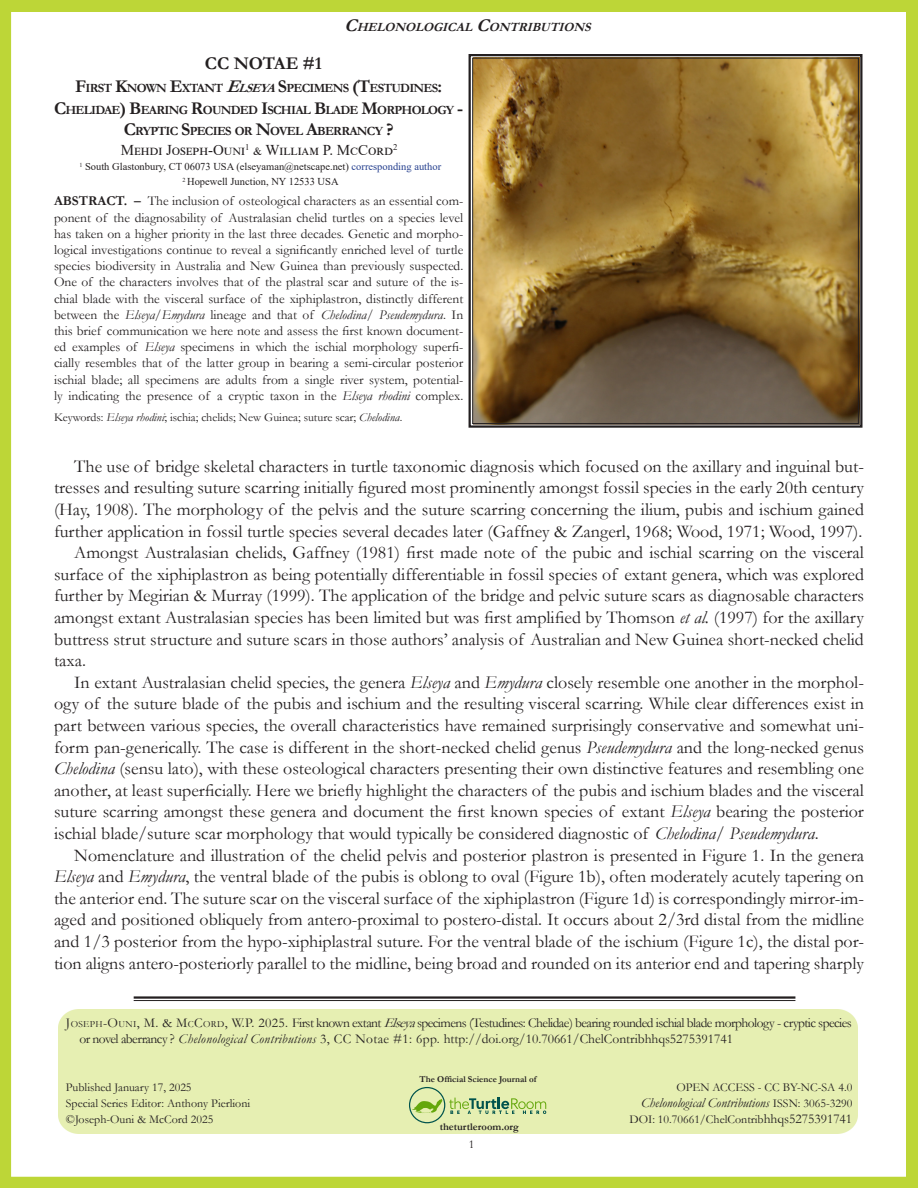
<style>
.page{position:relative;width:918px;height:1188px;background:#fff}
.page>*{position:absolute;margin:0;border:0;box-sizing:border-box;transform-origin:0 0}
.t1{font:18px/21.6px "Garamond";color:#231f20;text-align:justify}
.t2{font:700 18px "Garamond";color:#231f20}
.t3{font:15px "Times New Roman";color:#231f20}
.t4{font:13.5px/16.2px "Garamond";letter-spacing:-.04em;color:#231f20;text-align:justify}
.t5{font:italic 13.5px "Garamond";color:#231f20}
.t6{font:700 12.6px/21.6px "Garamond";letter-spacing:-.055em;color:#231f20;text-align:center}
.t7{font:italic 700 12.6px "Garamond";color:#231f20}
.t8{font:12px "Garamond";color:#231f20}
.t9{font:10.5px "Times New Roman";color:#231f20}
.t10{font:700 10.5px "Garamond";color:#231f20}
.t11{font:700 9px "Garamond";color:#231f20}
.s1{font-size:18px}
.s2{font-style:italic;font-size:18px}
.s3{font-style:italic}
.s4{color:#253f8e}
.s5{font-weight:700}
.s6{font-style:inherit}
.s7{font-size:9.45px}
.s8{font-style:normal;font-size:12px}
.s9{font-size:13.5px}
</style>
<div class="page">
<div style="left:0;top:0;width:918px;height:1188px;border:12px solid #bdd637"></div>
<hr style="left:134px;top:996px;width:661px;height:3px;background:#231f20">
<hr style="left:134px;top:1000px;width:661px;height:1px;background:#231f20">
<svg style="left:468px;top:54px;width:395px;height:374px;background:#8a6c37"></svg>
<div style="left:472px;top:58px;width:387px;height:366px;border:1px solid #231f20"></div>
<svg style="left:409px;top:1087px;width:137px;height:36px;background:#c9dc9d"></svg>
<p class="t2" style="left:205px;top:51px;width:119px">CC NOTAE #1</p>
<p class="t7" style="left:345px;top:19px;width:252px"><span class="s1">C</span>HELONOLOGICAL <span class="s1">C</span>ONTRIBUTIONS</p>
<p class="t6" style="left:54px;top:77px;width:411px"><span class="s1">F</span>IRST <span class="s1">K</span>NOWN <span class="s1">E</span>XTANT <span class="s2">E</span><span class="s3">LSEYA</span><span class="s1">S</span>PECIMENS <span class="s1">(T</span>ESTUDINES<span class="s1">:<br>C</span>HELIDAE<span class="s1">) B</span>EARING <span class="s1">R</span>OUNDED <span class="s1">I</span>SCHIAL <span class="s1">B</span>LADE <span class="s1">M</span>ORPHOLOGY <span class="s1">-<br>C</span>RYPTIC <span class="s1">S</span>PECIES OR <span class="s1">N</span>OVEL <span class="s1">A</span>BERRANCY <span class="s1">?</span></p>
<p class="t9" style="left:79px;top:159px;width:363px"><sup>1</sup> South Glastonbury, CT 06073 USA (elseyaman@netscape.net) <span class="s4">corresponding author</span></p>
<p class="t9" style="left:182px;top:174px;width:158px"><sup>2</sup> Hopewell Junction, NY 12533 USA</p>
<p class="t4" style="left:54px;top:193px;width:411px"><span class="s5">ABSTRACT. –</span> The inclusion of osteological characters as an essential com&shy;ponent of the diagnosability of Australasian chelid turtles on a species level has taken on a higher priority in the last three decades. Genetic and morpho&shy;logical investigations continue to reveal a significantly enriched level of turtle species biodiversity in Australia and New Guinea than previously suspected.<br>One of the characters involves that of the plastral scar and suture of the is&shy;chial blade with the visceral surface of the xiphiplastron, distinctly different between the <span class="s3">Elseya/Emydura</span> lineage and that of <span class="s3">Chelodina/ Pseudemydura</span>. In this brief communication we here note and assess the first known document&shy;ed examples of <span class="s3">Elseya</span> specimens in which the ischial morphology superfi&shy;cially resembles that of the latter group in bearing a semi-circular posterior ischial blade; all specimens are adults from a single river system, potential&shy;ly indicating the presence of a cryptic taxon in the <span class="s3">Elseya rhodini</span> complex.</p>
<p class="t8" style="left:54px;top:409px;width:350px">Keywords: <span class="s3">Elseya rhodini</span>; ischia; chelids; New Guinea; suture scar; <span class="s3">Chelodina</span>.</p>
<p class="t3" style="left:121px;top:140px;width:278px">Mehdi Joseph-Ouni<sup>1</sup> &amp; William P. McCord<sup>2</sup></p>
<p class="t1" style="left:54px;top:455px;width:812px;text-indent:20px">The use of bridge skeletal characters in turtle taxonomic diagnosis which focused on the axillary and inguinal but&shy;tresses and resulting suture scarring initially figured most prominently amongst fossil species in the early 20th century (Hay, 1908). The morphology of the pelvis and the suture scarring concerning the ilium, pubis and ischium gained further application in fossil turtle species several decades later (Gaffney &amp; Zangerl, 1968; Wood, 1971; Wood, 1997).</p>
<p class="t1" style="left:54px;top:541px;width:812px;text-indent:20px">Amongst Australasian chelids, Gaffney (1981) first made note of the pubic and ischial scarring on the visceral surface of the xiphiplastron as being potentially differentiable in fossil species of extant genera, which was explored further by Megirian &amp; Murray (1999). The application of the bridge and pelvic suture scars as diagnosable characters amongst extant Australasian species has been limited but was first amplified by Thomson <span class="s3">et al.</span> (1997) for the axillary buttress strut structure and suture scars in those authors’ analysis of Australian and New Guinea short-necked chelid taxa.</p>
<p class="t1" style="left:54px;top:671px;width:812px;text-indent:20px">In extant Australasian chelid species, the genera <span class="s3">Elseya</span> and <span class="s3">Emydura</span> closely resemble one another in the morphol&shy;ogy of the suture blade of the pubis and ischium and the resulting visceral scarring. While clear differences exist in part between various species, the overall characteristics have remained surprisingly conservative and somewhat uni&shy;form pan-generically. The case is different in the short-necked chelid genus <span class="s3">Pseudemydura</span> and the long-necked genus <span class="s3">Chelodina</span> (sensu lato), with these osteological characters presenting their own distinctive features and resembling one another, at least superficially. Here we briefly highlight the characters of the pubis and ischium blades and the visceral suture scarring amongst these genera and document the first known species of extant <span class="s3">Elseya</span> bearing the posterior ischial blade/suture scar morphology that would typically be considered diagnostic of <span class="s3">Chelodina/ Pseudemydura</span>.</p>
<p class="t1" style="left:54px;top:844px;width:812px;text-indent:20px">Nomenclature and illustration of the chelid pelvis and posterior plastron is presented in Figure 1. In the genera <span class="s3">Elseya</span> and <span class="s3">Emydura</span>, the ventral blade of the pubis is oblong to oval (Figure 1b), often moderately acutely tapering on the anterior end. The suture scar on the visceral surface of the xiphiplastron (Figure 1d) is correspondingly mirror-im&shy;aged and positioned obliquely from antero-proximal to postero-distal. It occurs about 2/3rd distal from the midline and 1/3 posterior from the hypo-xiphiplastral suture. For the ventral blade of the ischium (Figure 1c), the distal por&shy;tion aligns antero-posteriorly parallel to the midline, being broad and rounded on its anterior end and tapering sharply</p>
<p class="t4" style="left:79px;top:1014px;width:774px;text-indent:-14px"><span class="s6">J</span><span class="s7">OSEPH</span><span class="s6">-O</span> <span class="s7">UNI</span><span class="s6">, M. &amp; M</span><span class="s7">C</span><span class="s6">C</span> <span class="s7">ORD</span><span class="s6">, W.P. 2025.</span> First known extant <span class="s3">Elseya</span>specimens (Testudines: Chelidae) bearing rounded ischial blade morphology - cryptic species or novel aberrancy ? <span class="s3">Chelonological Contributions</span> 3, CC Notae #1: 6pp. http://doi.org/10.70661/ChelContribhhqs5275391741</p>
<p class="t11" style="left:420px;top:1073px;width:119px">The Official Science Journal of</p>
<p class="t10" style="left:440px;top:1119px;width:80px">theturtleroom.org</p>
<p class="t8" style="left:66px;top:1079px;width:127px">Published January 17, 2025</p>
<p class="t8" style="left:676px;top:1079px;width:177px">OPEN ACCESS - CC BY-NC-SA 4.0</p>
<p class="t8" style="left:66px;top:1095px;width:186px">Special Series Editor: Anthony Pierlioni</p>
<p class="t5" style="left:641px;top:1093px;width:213px">Chelonological Contributions <span class="s8">ISSN: 3065-3290</span></p>
<p class="t8" style="left:66px;top:1111px;width:149px">©Joseph-Ouni &amp; McCord 2025</p>
<p class="t8" style="left:629px;top:1111px;width:224px">DOI: 10.70661/ChelContrib<span class="s9">hhqs5275391741</span></p>
<p class="t8" style="left:469px;top:1136px;width:7px">1</p>
</div>
